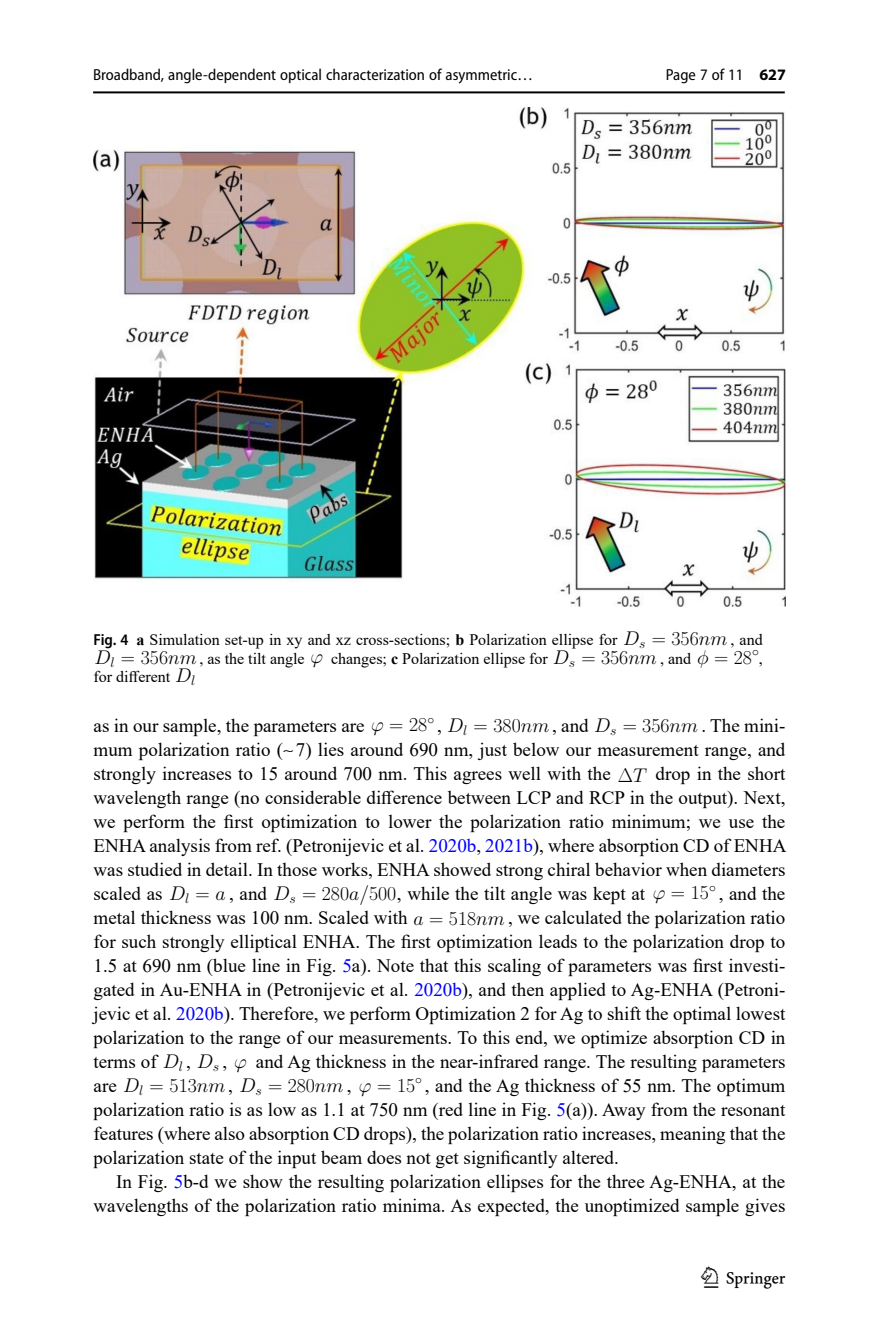
<style>
.page{position:relative;width:879px;height:1333px;background:#fff}
.page>*{position:absolute;margin:0;border:0;box-sizing:border-box;transform-origin:0 0}
.t1{font:30px "Springnew";color:#000}
.t2{font:19.8px "CMR17";color:#000}
.t3{font:19.8px "CMMI12";color:#000}
.Body_Text_Indent{font:19px/24px "Times New Roman";color:#000;text-align:justify}
.Figure_Caption{font:16px "Times New Roman";color:#000}
.t4{font:semi-condensed 16px "Myriad Pro";color:#000}
.s1{font-weight:700;font-stretch:normal}
.s2{font-family:"Myriad Pro";font-weight:600;font-stretch:semi-condensed}
.s3{font-weight:700}
.s4{font-family:"CMMI12"}
.s5{font-family:"CMMI12";font-size:19.8px}
.s6{font-family:"CMR17";font-size:19.8px}
.s7{color:#00f}
</style>
<div class="page">
<hr style="left:93px;top:91px;width:692px;height:2px;background:#000">
<img style="left:94px;top:108px;width:691px;height:498px">
<p class="t4" style="left:93px;top:66px;width:441px">Broadband, angle-dependent optical characterization of asymmetric…</p>
<p class="t4" style="left:666px;top:66px;width:122px">Page 7 of 11 <span class="s1">627</span></p>
<p class="Figure_Caption" style="left:94px;top:628px;width:525px"><span class="s2">Fig. 4</span> <span class="s3">a</span> Simulation set-up in xy and xz cross-sections; <span class="s3">b</span> Polarization ellipse for</p>
<p class="t2" style="left:623px;top:626px;width:106px"><span class="s4">D</span><sub>s</sub> = 356<span class="s4">nm</span></p>
<p class="Figure_Caption" style="left:730px;top:628px;width:34px">, and</p>
<p class="t2" style="left:94px;top:644px;width:104px"><span class="s4">D</span><sub>l</sub> = 356<span class="s4">nm</span></p>
<p class="Figure_Caption" style="left:199px;top:647px;width:107px">, as the tilt angle</p>
<p class="t3" style="left:311px;top:648px;width:14px">ϕ</p>
<p class="Figure_Caption" style="left:331px;top:647px;width:218px">changes; <span class="s3">c</span> Polarization ellipse for</p>
<p class="t2" style="left:553px;top:644px;width:106px"><span class="s4">D</span><sub>s</sub> = 356<span class="s4">nm</span></p>
<p class="Figure_Caption" style="left:660px;top:647px;width:33px">, and</p>
<p class="t2" style="left:697px;top:644px;width:63px"><span class="s4">φ</span> =28<sup>◦</sup></p>
<p class="Figure_Caption" style="left:759px;top:647px;width:5px">,</p>
<p class="Figure_Caption" style="left:94px;top:665px;width:78px">for different</p>
<p class="t3" style="left:175px;top:667px;width:22px">D<sub>l</sub></p>
<p class="Body_Text_Indent" style="left:94px;top:713px;width:693px">as in our sample, the parameters are <span class="s5">ϕ</span> <span class="s6">= 28</span><sup>◦</sup> , <span class="s5">D</span><sub>l</sub> <span class="s6">= 380</span><span class="s5">nm</span>, and <span class="s5">D</span><sub>s</sub> <span class="s6">= 356</span><span class="s5">nm</span> . The mini&shy;mum polarization ratio ( 7) lies around 690 nm, just below our measurement range, and strongly increases to 15 around 700 nm. This agrees well with the <span class="s6">∆</span><span class="s5">T</span></p>
<p class="Body_Text_Indent" style="left:94px;top:761px;width:694px;text-indent:562px">drop in the short wavelength range (no considerable difference between LCP and RCP in the output). Next, we perform the first optimization to lower the polarization ratio minimum; we use the ENHA analysis from ref. (Petronijevic et al. <span class="s7">2020b</span>, <span class="s7">2021b</span>), where absorption CD of ENHA was studied in detail. In those works, ENHA showed strong chiral behavior when diameters scaled as <span class="s5">D</span><sub>l</sub> <span class="s6">=</span> <span class="s5">a</span> , and <span class="s5">D</span><sub>s</sub> <span class="s6">= 280</span><span class="s5">a/</span><span class="s6">500</span>, while the tilt angle was kept at <span class="s5">ϕ</span> <span class="s6">= 15</span><sup>◦</sup> , and the metal thickness was 100 nm. Scaled with <span class="s5">a</span> <span class="s6">= 518</span><span class="s5">nm</span> , we calculated the polarization ratio for such strongly elliptical ENHA. The first optimization leads to the polarization drop to 1.5 at 690 nm (blue line in Fig. <span class="s7">5</span>a). Note that this scaling of parameters was first investi&shy;gated in Au-ENHA in (Petronijevic et al. <span class="s7">2020b</span>), and then applied to Ag-ENHA (Petroni&shy;jevic et al. <span class="s7">2020b</span>). Therefore, we perform Optimization 2 for Ag to shift the optimal lowest polarization to the range of our measurements. To this end, we optimize absorption CD in terms of <span class="s5">D</span><sub>l</sub> , <span class="s5">D</span><sub>s</sub> , <span class="s5">ϕ</span></p>
<p class="Body_Text_Indent" style="left:94px;top:1049px;width:693px;text-indent:162px">and Ag thickness in the near-infrared range. The resulting parameters are <span class="s5">D</span><sub>l</sub> <span class="s6">= 513</span><span class="s5">nm</span>, <span class="s5">D</span><sub>s</sub> <span class="s6">= 280</span><span class="s5">nm</span> , <span class="s5">ϕ</span> <span class="s6">= 15</span><sup>◦</sup> , and the Ag thickness of 55 nm. The optimum polarization ratio is as low as 1.1 at 750 nm (red line in Fig. <span class="s7">5</span>(a)). Away from the resonant features (where also absorption CD drops), the polarization ratio increases, meaning that the polarization state of the input beam does not get significantly altered.</p>
<p class="Body_Text_Indent" style="left:94px;top:1169px;width:693px;text-align:right">In Fig. <span class="s7">5</span>b-d we show the resulting polarization ellipses for the three Ag-ENHA, at the wavelengths of the polarization ratio minima. As expected, the unoptimized sample gives</p>
<h1 class="t1" style="left:704px;top:1260px;width:83px">1 3</h1>
</div>
